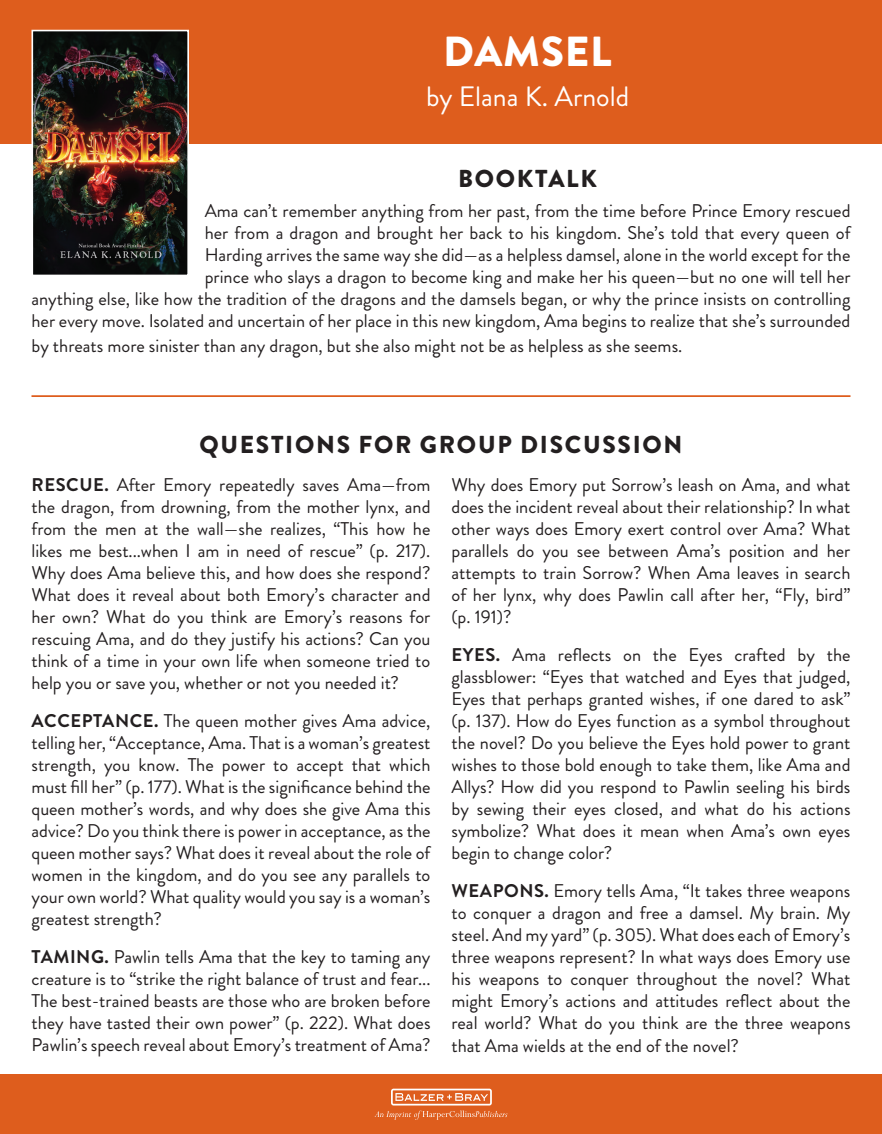
<style>
.page{position:relative;width:882px;height:1134px;background:#fff}
.page>*{position:absolute;margin:0;border:0;box-sizing:border-box;transform-origin:0 0}
.t1{font:900 42px "Brandon Grotesque";letter-spacing:.02em;color:#fff}
.t2{font:28px "Brandon Grotesque";color:#fff}
.t3{font:900 24.5px "Brandon Grotesque";letter-spacing:.07em;color:#231f20}
.t4{font:18.38px/22.1px "Brandon Grotesque";color:#231f20;text-align:justify}
.s1{font-weight:700}
</style>
<div class="page">
<div style="left:0;top:0;width:882px;height:144px;background:#de5d1d"></div>
<div style="left:0;top:1075px;width:882px;height:59px;background:#de5d1d"></div>
<img style="left:35px;top:33px;width:151px;height:240px">
<div style="left:32px;top:30px;width:157px;height:246px;border:2px solid #fff"></div>
<hr style="left:881px;top:0;width:1px;height:144px;background:#00c0cb">
<svg style="left:375px;top:1089px;width:132px;height:31px"></svg>
<hr style="left:32px;top:395px;width:818px;height:2px;background:#de5d1d">
<p class="t1" style="left:443px;top:22px;width:170px">DAMSEL</p>
<p class="t2" style="left:426px;top:78px;width:205px">by Elana K. Arnold</p>
<p class="t3" style="left:458px;top:161px;width:140px">BOOKTALK</p>
<p class="t4" style="left:32px;top:200px;width:821px;text-align:right">Ama can’t remember anything from her past, from the time before Prince Emory rescued<br>her from a dragon and brought her back to his kingdom. She’s told that every queen of<br>Harding arrives the same way she did—as a helpless damsel, alone in the world except for the<br>prince who slays a dragon to become king and make her his queen—but no one will tell her<br>anything else, like how the tradition of the dragons and the damsels began, or why the prince insists on controlling her every move. Isolated and uncertain of her place in this new kingdom, Ama begins to realize that she’s surrounded</p>
<p class="t4" style="left:32px;top:335px;width:652px">by threats more sinister than any dragon, but she also might not be as helpless as she seems.</p>
<p class="t3" style="left:199px;top:427px;width:485px">QUESTIONS FOR GROUP DISCUSSION</p>
<p class="t4" style="left:32px;top:473px;width:401px"><span class="s1">RESCUE.</span> After Emory repeatedly saves Ama—from the dragon, from drowning, from the mother lynx, and from the men at the wall—she realizes, “This how he likes me best...when I am in need of rescue” (p. 217).<br>Why does Ama believe this, and how does she respond?<br>What does it reveal about both Emory’s character and her own? What do you think are Emory’s reasons for rescuing Ama, and do they justify his actions? Can you think of a time in your own life when someone tried to help you or save you, whether or not you needed it?</p>
<p class="t4" style="left:32px;top:710px;width:401px"><span class="s1">ACCEPTANCE.</span> The queen mother gives Ama advice, telling her, “Acceptance, Ama. That is a woman’s greatest strength, you know. The power to accept that which must fill her” (p. 177). What is the significance behind the queen mother’s words, and why does she give Ama this advice? Do you think there is power in acceptance, as the queen mother says? What does it reveal about the role of women in the kingdom, and do you see any parallels to your own world? What quality would you say is a woman’s greatest strength?</p>
<p class="t4" style="left:32px;top:946px;width:401px"><span class="s1">TAMING.</span> Pawlin tells Ama that the key to taming any creature is to “strike the right balance of trust and fear...<br>The best-trained beasts are those who are broken before they have tasted their own power” (p. 222). What does Pawlin’s speech reveal about Emory’s treatment of Ama?</p>
<p class="t4" style="left:452px;top:473px;width:401px">Why does Emory put Sorrow’s leash on Ama, and what does the incident reveal about their relationship? In what other ways does Emory exert control over Ama? What parallels do you see between Ama’s position and her attempts to train Sorrow? When Ama leaves in search of her lynx, why does Pawlin call after her, “Fly, bird” (p. 191)?</p>
<p class="t4" style="left:452px;top:644px;width:401px"><span class="s1">EYES.</span> Ama reflects on the Eyes crafted by the glassblower: “Eyes that watched and Eyes that judged, Eyes that perhaps granted wishes, if one dared to ask” (p. 137). How do Eyes function as a symbol throughout the novel? Do you believe the Eyes hold power to grant wishes to those bold enough to take them, like Ama and Allys? How did you respond to Pawlin seeling his birds by sewing their eyes closed, and what do his actions symbolize? What does it mean when Ama’s own eyes begin to change color?</p>
<p class="t4" style="left:452px;top:880px;width:401px"><span class="s1">WEAPONS.</span> Emory tells Ama, “It takes three weapons to conquer a dragon and free a damsel. My brain. My steel. And my yard” (p. 305). What does each of Emory’s three weapons represent? In what ways does Emory use his weapons to conquer throughout the novel? What might Emory’s actions and attitudes reflect about the real world? What do you think are the three weapons that Ama wields at the end of the novel?</p>
</div>
